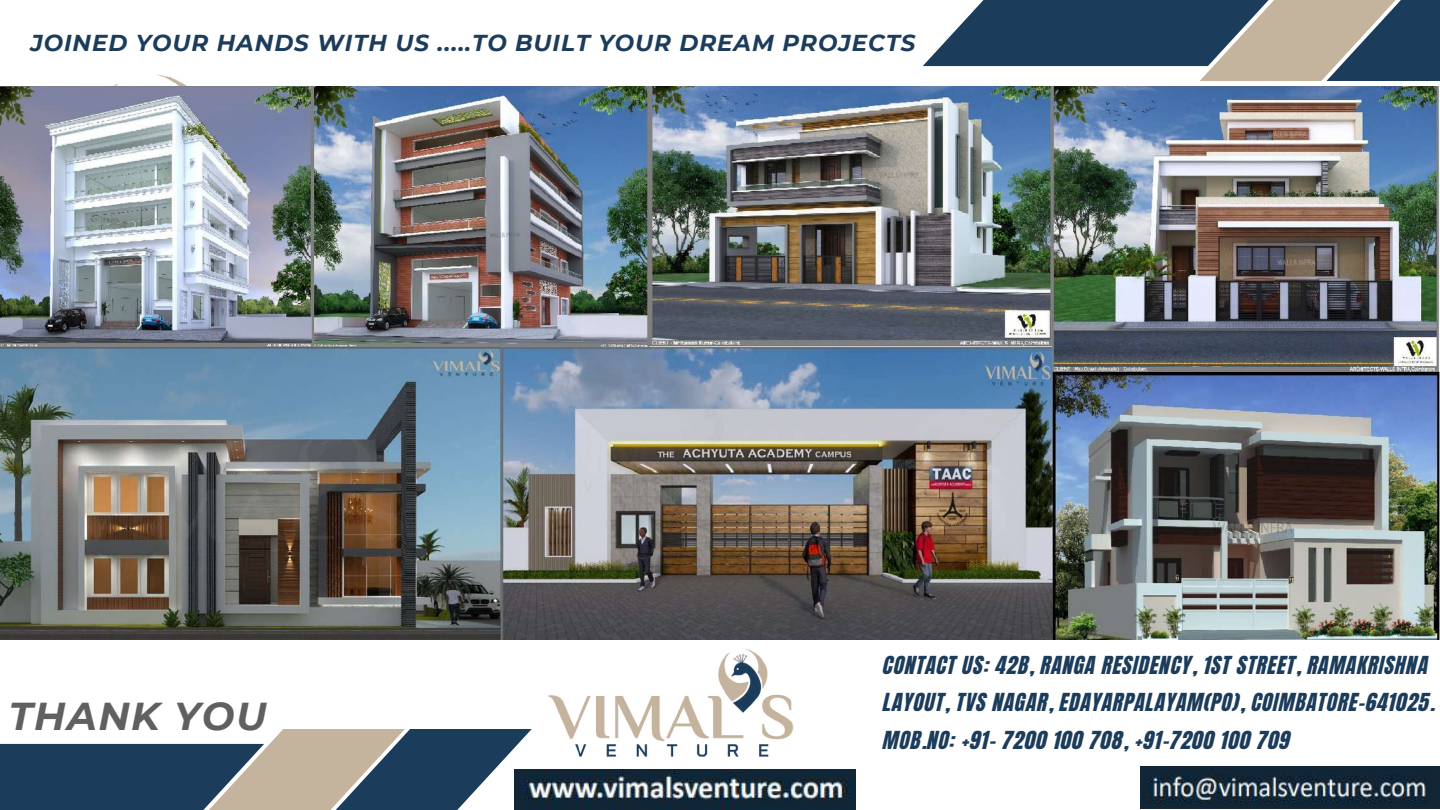
<style>
.page{position:relative;width:1440px;height:810px;background:#fff}
.page>*{position:absolute;margin:0;border:0;box-sizing:border-box;transform-origin:0 0}
.t1{font:italic 700 38.8px "Montserrat";letter-spacing:.04em;color:#606060}
.t2{font:italic 700 23px "Montserrat";letter-spacing:.04em;color:#1c3c5b}
.t3{font:21.1px/37.5px "CA Generated";letter-spacing:.04em;color:#1c3c5b}
</style>
<div class="page">
<svg style="left:923px;top:0;width:403px;height:81px;background:#637381"></svg>
<svg style="left:0;top:729px;width:532px;height:81px"></svg>
<svg style="left:1326px;top:0;width:114px;height:81px;background:#566775"></svg>
<svg style="left:1038px;top:63px;width:180px;height:18px"></svg>
<img style="left:0;top:86px;width:1440px;height:553px">
<img style="left:543px;top:575px;width:256px;height:182px">
<img style="left:514px;top:769px;width:342px;height:41px">
<img style="left:1140px;top:767px;width:300px;height:41px">
<p class="t2" style="left:30px;top:29px;width:887px">JOINED YOUR HANDS WITH US .....TO BUILT YOUR DREAM PROJECTS</p>
<h1 class="t1" style="left:9px;top:692px;width:260px">THANK YOU</h1>
<p class="t3" style="left:884px;top:647px;width:553px">CONTACT US: 42B, RANGA RESIDENCY, 1ST STREET, RAMAKRISHNA<br>LAYOUT, TVS NAGAR, EDAYARPALAYAM(PO), COIMBATORE-641025.<br>MOB.NO: +91- 7200 100 708, +91-7200 100 709</p>
</div>
